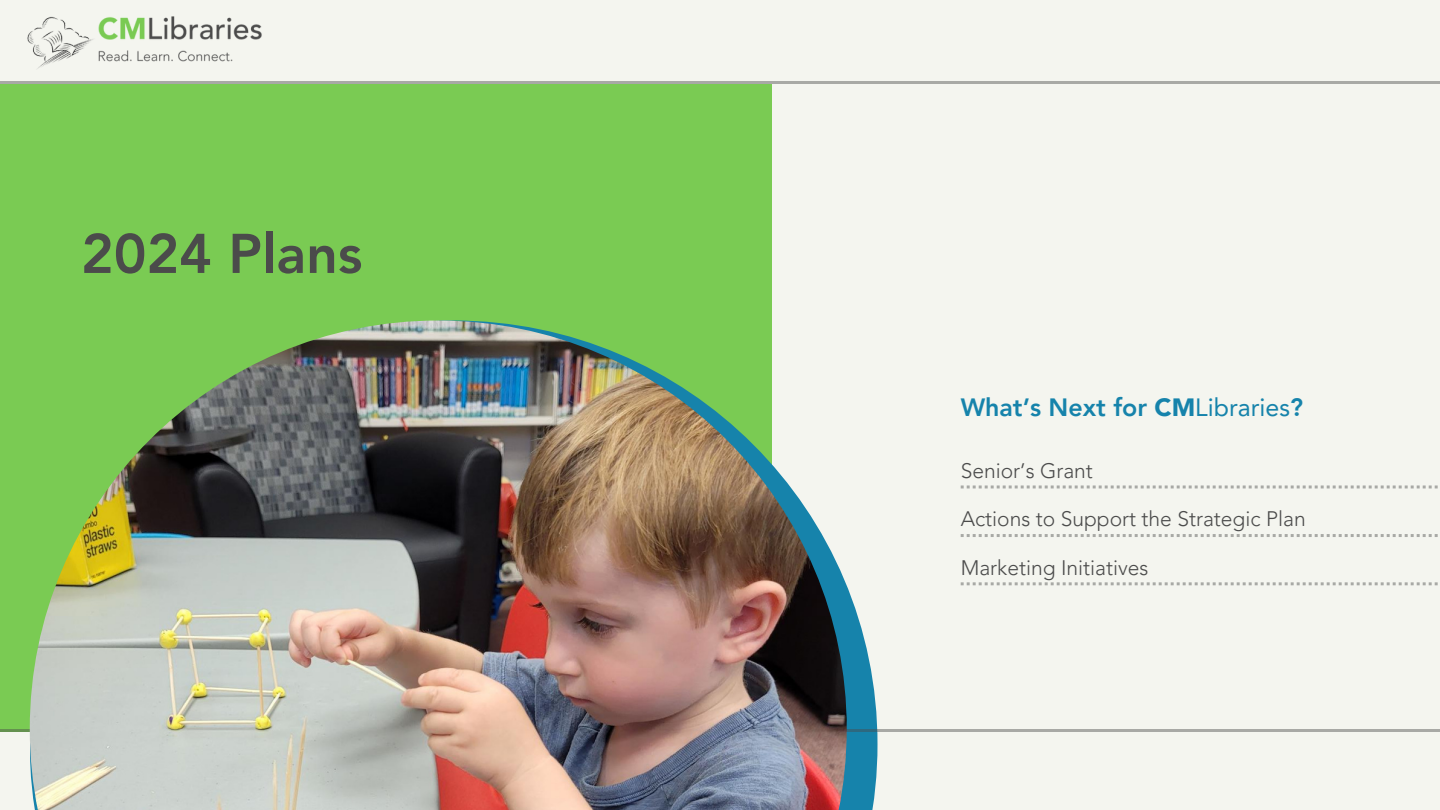
<style>
.page{position:relative;width:1440px;height:810px;background:#f4f5ef}
.page>*{position:absolute;margin:0;border:0;box-sizing:border-box;transform-origin:0 0}
.t1{font:800 55.3px "Avenir LT Pro";color:#4b4b4b}
.t2{font:800 25px "Avenir LT Pro";color:#1683ab}
.t3{font:300 21px "Avenir LT Pro";color:#4b4b4b}
.s1{font-weight:900}
.s2{font-weight:400}
</style>
<div class="page">
<div style="left:0;top:84px;width:772px;height:648px;background:#7acb53"></div>
<svg style="left:847px;top:586px;width:31px;height:224px;fill:#1683ab"></svg>
<hr style="left:0;top:729px;width:1440px;height:3px;background:#4b4b4b">
<img style="left:30px;top:321px;width:817px;height:489px">
<hr style="left:0;top:81px;width:1440px;height:3px;background:#4b4b4b">
<img style="left:27px;top:16px;width:235px;height:53px">
<svg style="left:961px;top:485px;width:477px;height:3px"></svg>
<svg style="left:961px;top:534px;width:477px;height:3px"></svg>
<svg style="left:961px;top:582px;width:477px;height:3px"></svg>
<p class="t1" style="left:81px;top:231px;width:283px">2024 Plans</p>
<p class="t2" style="left:961px;top:397px;width:344px">What’s Next for <span class="s1">CM</span><span class="s2">Libraries</span>?</p>
<p class="t3" style="left:961px;top:462px;width:134px">Senior’s Grant</p>
<p class="t3" style="left:961px;top:511px;width:347px">Actions to Support the Strategic Plan</p>
<p class="t3" style="left:961px;top:559px;width:189px">Marketing Initiatives</p>
</div>
